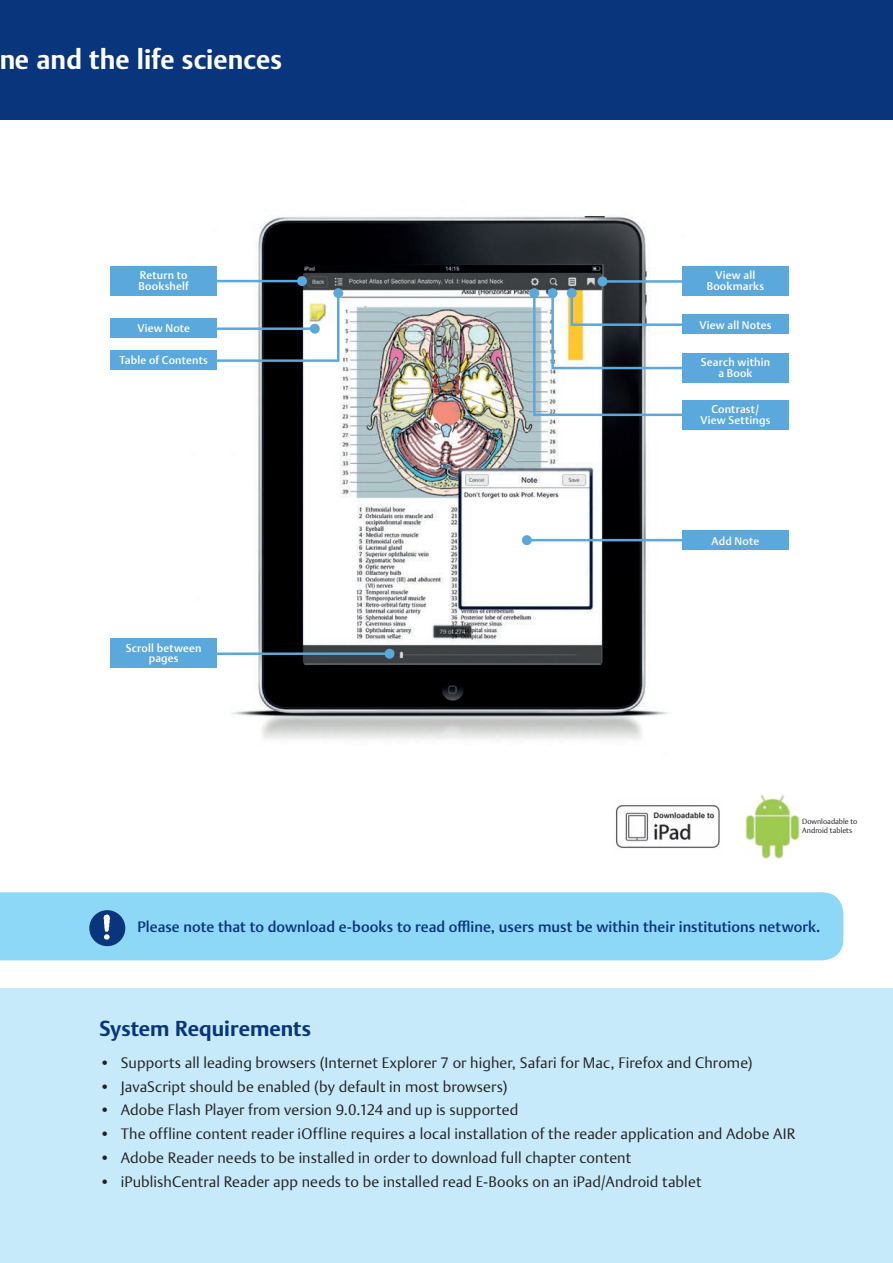
<style>
.page{position:relative;width:893px;height:1263px;background:#fff}
.page>*{position:absolute;margin:0;border:0;box-sizing:border-box;transform-origin:0 0}
.t1{font:700 27px "Thieme Argo 2011";letter-spacing:.005em;color:#fff}
.t2{font:700 21px "Thieme Argo 2011";color:#08357c}
.t3{font:300 15px "Thieme Argo 2011";letter-spacing:.005em;color:#231f20}
.t4{font:500 15px "Thieme Argo 2011";letter-spacing:.005em;color:#08357c}
.t5{font:500 11.1px/10.4px "Thieme Argo 2011";letter-spacing:.015em;color:#fff;text-align:center}
.t6{font:300 7.5px/8.2px "Thieme Argo 2011";color:#231f20}
</style>
<div class="page">
<div style="left:0;top:892px;width:843px;height:68px;background:#8dd7f7"></div>
<img style="left:186px;top:215px;width:496px;height:525px">
<hr style="left:527px;top:539px;width:205px;height:2px;background:#5ba8dc">
<div style="left:522px;top:535px;width:10px;height:10px;background:#5ba8dc;border-radius:50%"></div>
<hr style="left:602px;top:280px;width:113px;height:3px;background:#5ba8dc">
<div style="left:598px;top:276px;width:9px;height:10px;background:#5ba8dc;border-radius:50%"></div>
<div style="left:682px;top:530px;width:107px;height:20px;background:#5ba8dc"></div>
<svg style="left:567px;top:288px;width:10px;height:10px"></svg>
<svg style="left:548px;top:288px;width:10px;height:10px"></svg>
<svg style="left:532px;top:291px;width:163px;height:126px"></svg>
<div style="left:529px;top:288px;width:10px;height:10px;background:#5ba8dc;border-radius:50%"></div>
<div style="left:682px;top:353px;width:107px;height:30px;background:#5ba8dc"></div>
<div style="left:682px;top:266px;width:107px;height:30px;background:#5ba8dc"></div>
<div style="left:682px;top:400px;width:107px;height:30px;background:#5ba8dc"></div>
<div style="left:682px;top:315px;width:107px;height:19px;background:#5ba8dc"></div>
<svg style="left:208px;top:291px;width:133px;height:72px"></svg>
<div style="left:333px;top:288px;width:10px;height:10px;background:#5ba8dc;border-radius:50%"></div>
<hr style="left:186px;top:280px;width:116px;height:2px;background:#5ba8dc">
<div style="left:297px;top:276px;width:10px;height:10px;background:#5ba8dc;border-radius:50%"></div>
<div style="left:111px;top:266px;width:106px;height:30px;background:#5ba8dc"></div>
<hr style="left:198px;top:327px;width:117px;height:3px;background:#5ba8dc">
<div style="left:310px;top:324px;width:10px;height:10px;background:#5ba8dc;border-radius:50%"></div>
<div style="left:111px;top:350px;width:106px;height:20px;background:#5ba8dc"></div>
<hr style="left:184px;top:652px;width:206px;height:3px;background:#5ba8dc">
<div style="left:385px;top:649px;width:10px;height:10px;background:#5ba8dc;border-radius:50%"></div>
<div style="left:111px;top:639px;width:106px;height:29px;background:#5ba8dc"></div>
<div style="left:111px;top:318px;width:106px;height:20px;background:#5ba8dc"></div>
<div style="left:0;top:0;width:893px;height:119px;background:#08357c"></div>
<div style="left:89px;top:910px;width:36px;height:36px;background:#08357c;border-radius:50%"></div>
<img style="left:92px;top:913px;width:31px;height:30px">
<div style="left:0;top:989px;width:893px;height:274px;background:#c6eafa"></div>
<img style="left:615px;top:805px;width:105px;height:44px">
<img style="left:745px;top:794px;width:55px;height:64px">
<h1 class="t1" style="left:-1px;top:41px;width:285px">ne and the life sciences</h1>
<p class="t5" style="left:139px;top:270px;width:52px;text-align:left">Return to<br>Bookshelf</p>
<p class="t5" style="left:137px;top:323px;width:54px">View Note</p>
<p class="t5" style="left:119px;top:355px;width:90px">Table of Contents</p>
<p class="t5" style="left:126px;top:642px;width:77px">Scroll between pages</p>
<p class="t5" style="left:707px;top:270px;width:59px">View all<br>Bookmarks</p>
<p class="t5" style="left:699px;top:319px;width:74px">View all Notes</p>
<p class="t5" style="left:701px;top:357px;width:71px">Search within a Book</p>
<p class="t5" style="left:700px;top:404px;width:71px">Contrast /<br>View Settings</p>
<p class="t5" style="left:712px;top:535px;width:49px">Add Note</p>
<p class="t6" style="left:802px;top:817px;width:57px">Downloadable to<br>Android tablets</p>
<p class="t4" style="left:137px;top:917px;width:685px">Please note that to download e-books to read offline, users must be within their institutions network.</p>
<h2 class="t2" style="left:100px;top:1014px;width:213px">System Requirements</h2>
<p class="t3" style="left:100px;top:1053px;width:655px">• Supports all leading browsers (Internet Explorer 7 or higher, Safari for Mac, Firefox and Chrome)</p>
<p class="t3" style="left:100px;top:1076px;width:409px">• JavaScript should be enabled (by default in most browsers)</p>
<p class="t3" style="left:100px;top:1100px;width:420px">• Adobe Flash Player from version 9.0.124 and up is supported</p>
<p class="t3" style="left:100px;top:1124px;width:697px">• The offline content reader iOffline requires a local installation of the reader application and Adobe AIR</p>
<p class="t3" style="left:100px;top:1148px;width:533px">• Adobe Reader needs to be installed in order to download full chapter content</p>
<p class="t3" style="left:100px;top:1171px;width:603px">• iPublishCentral Reader app needs to be installed read E-Books on an iPad/Android tablet</p>
</div>
